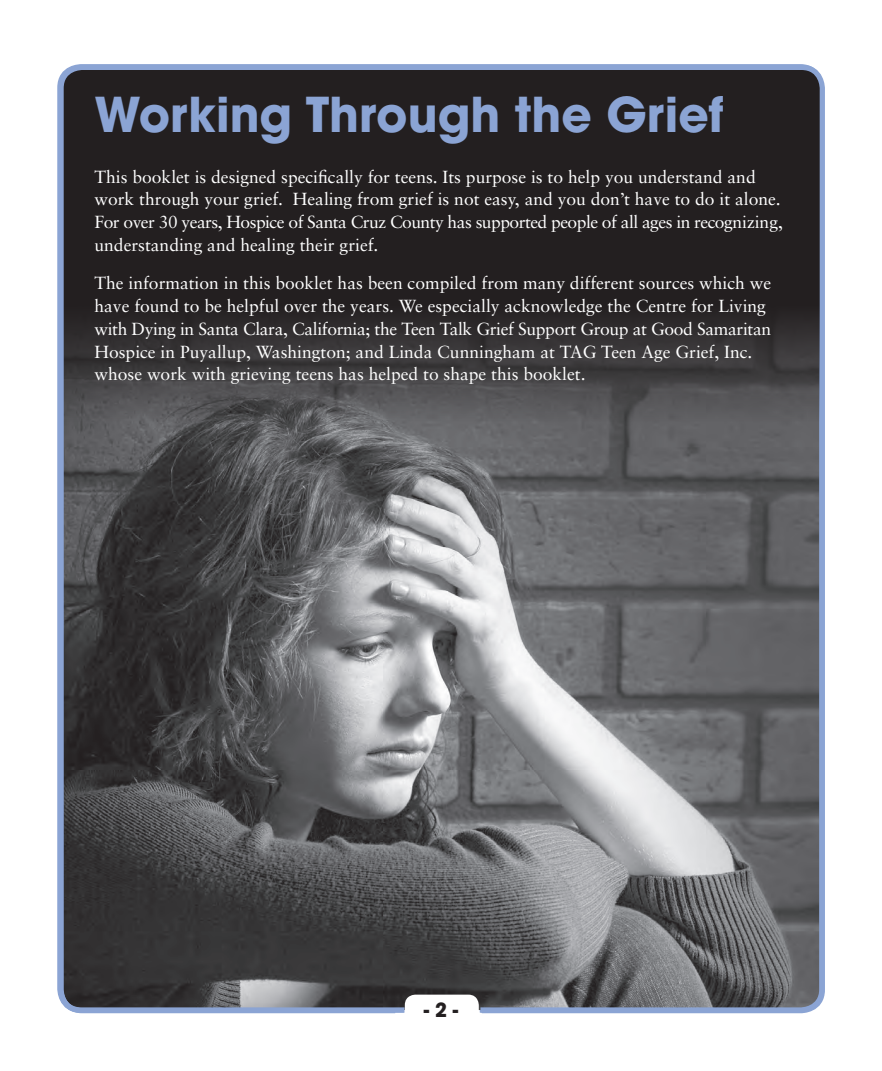
<style>
.page{position:relative;width:882px;height:1071px;background:#fff}
.page>*{position:absolute;margin:0;border:0;box-sizing:border-box;transform-origin:0 0}
.t1{font:700 47.25px "Trendex Black S Si";color:#8ba4d4}
.t2{font:700 19.25px "Trendex Black S Si";color:#231f20}
.t3{font:17.5px/22.8px "Sabon";color:#fff}
</style>
<div class="page">
<div style="left:61px;top:67px;width:761px;height:943px;background:#231f20;border-radius:21px"></div>
<img style="left:64px;top:321px;width:755px;height:686px">
<div style="left:405px;top:995px;width:74px;height:26px;background:#fff;border-radius:10px"></div>
<div style="left:58px;top:65px;width:767px;height:948px;border:5px solid #8ba4d4;border-radius:21px"></div>
<p class="t1" style="left:94px;top:83px;width:631px">Working Through the Grief</p>
<p class="t3" style="left:94px;top:165px;width:690px">This booklet is designed specifically for teens. Its purpose is to help you understand and work through your grief. Healing from grief is not easy, and you don’t have to do it alone.<br>For over 30 years, Hospice of Santa Cruz County has supported people of all ages in recognizing, understanding and healing their grief.</p>
<p class="t3" style="left:94px;top:272px;width:678px">The information in this booklet has been compiled from many different sources which we have found to be helpful over the years. We especially acknowledge the Centre for Living with Dying in Santa Clara, California; the Teen Talk Grief Support Group at Good Samaritan Hospice in Puyallup, Washington; and Linda Cunningham at TAG Teen Age Grief, Inc. whose work with grieving teens has helped to shape this booklet.</p>
<p class="t2" style="left:424px;top:997px;width:36px">- 2 -</p>
</div>
